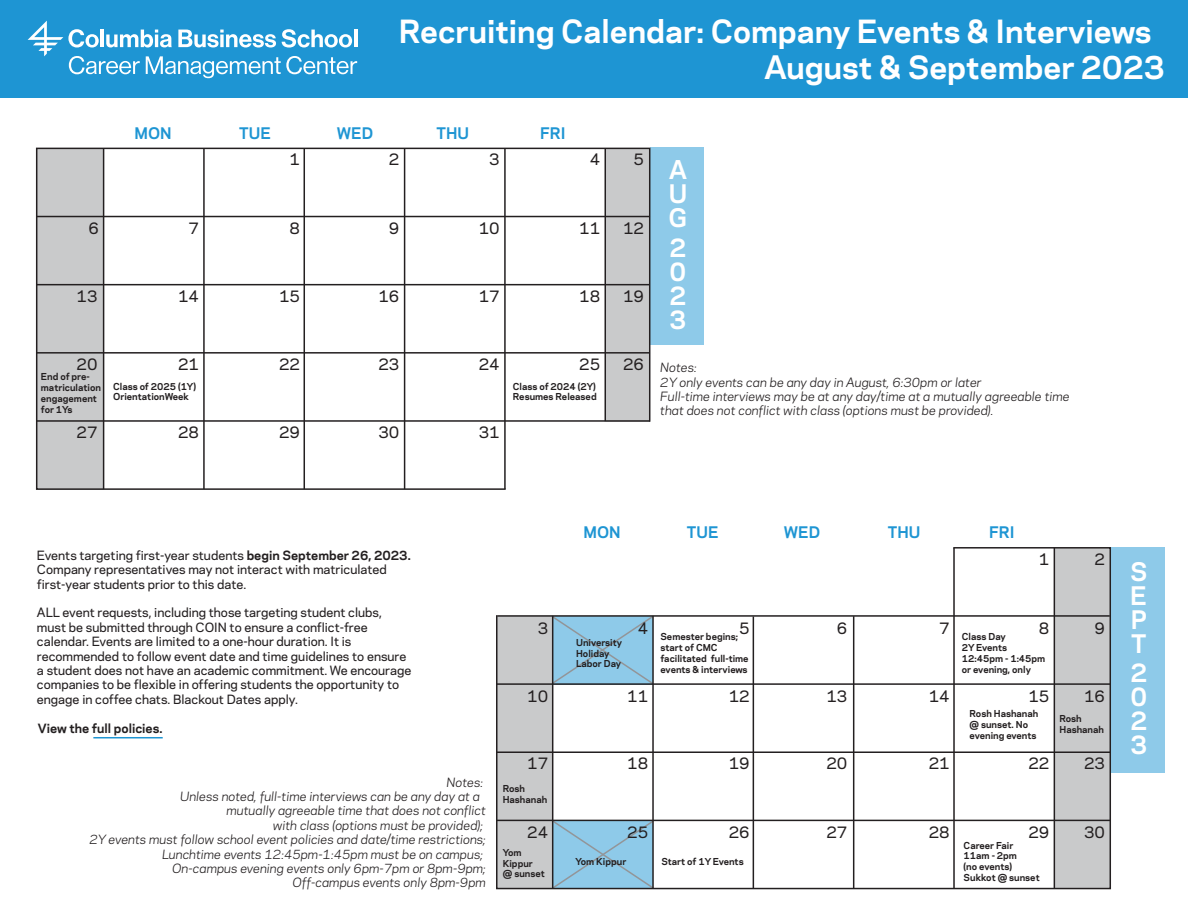
<style>
.page{position:relative;width:1188px;height:918px;background:#fff}
.page>*{position:absolute;margin:0;border:0;box-sizing:border-box;transform-origin:0 0}
.t1{font:700 30px/36px "Polaris";color:#fff}
.t2{font:700 24px/24px "Polaris";color:#fff;text-align:justify}
.t3{font:500 15px "Polaris";color:#231f20}
.t4{font:700 15px "Polaris";color:#1e95d3}
.t5{font:500 12px/14.4px "Polaris";color:#231f20}
.t6{font:italic 12px/14.4px "Polaris";color:#231f20}
.t7{font:700 12px "Polaris";color:#231f20}
.t8{font:700 9px/10.8px "Polaris";color:#231f20}
.s1{font-weight:700}
</style>
<div class="page">
<div style="left:0;top:0;width:1188px;height:97px;background:#1e95d3"></div>
<svg style="left:28px;top:21px;width:329px;height:57px"></svg>
<div style="left:650px;top:148px;width:54px;height:197px;background:#8ecae9"></div>
<svg style="left:496px;top:547px;width:615px;height:343px"></svg>
<hr style="left:497px;top:820px;width:613px;height:1px;background:#231f20">
<hr style="left:497px;top:751px;width:613px;height:2px;background:#231f20">
<hr style="left:496px;top:683px;width:614px;height:2px;background:#231f20">
<hr style="left:497px;top:615px;width:613px;height:2px;background:#231f20">
<hr style="left:1054px;top:548px;width:1px;height:341px;background:#231f20">
<hr style="left:953px;top:548px;width:2px;height:341px;background:#231f20">
<hr style="left:853px;top:616px;width:1px;height:273px;background:#231f20">
<hr style="left:753px;top:617px;width:1px;height:272px;background:#231f20">
<hr style="left:652px;top:616px;width:2px;height:273px;background:#231f20">
<hr style="left:552px;top:616px;width:1px;height:273px;background:#231f20">
<div style="left:1111px;top:547px;width:54px;height:226px;background:#8ecae9"></div>
<hr style="left:93px;top:737px;width:70px;height:1px;background:#1e95d3">
<svg style="left:35px;top:147px;width:616px;height:343px"></svg>
<hr style="left:37px;top:420px;width:613px;height:2px;background:#231f20">
<hr style="left:36px;top:352px;width:614px;height:2px;background:#231f20">
<hr style="left:36px;top:284px;width:614px;height:1px;background:#231f20">
<hr style="left:36px;top:216px;width:614px;height:1px;background:#231f20">
<hr style="left:605px;top:148px;width:1px;height:273px;background:#231f20">
<hr style="left:504px;top:148px;width:2px;height:341px;background:#231f20">
<hr style="left:404px;top:148px;width:1px;height:341px;background:#231f20">
<hr style="left:304px;top:148px;width:1px;height:341px;background:#231f20">
<hr style="left:203px;top:148px;width:2px;height:341px;background:#231f20">
<hr style="left:103px;top:148px;width:1px;height:341px;background:#231f20">
<h1 class="t1" style="left:765px;top:11px;width:402px;text-indent:-366px">Recruiting Calendar: Company Events &amp; Interviews<br>August &amp; September 2023</h1>
<p class="t4" style="left:134px;top:121px;width:39px">MON</p>
<p class="t4" style="left:239px;top:121px;width:33px">TUE</p>
<p class="t4" style="left:337px;top:121px;width:38px">WED</p>
<p class="t4" style="left:437px;top:121px;width:34px">THU</p>
<p class="t4" style="left:540px;top:121px;width:27px">FRI</p>
<p class="t3" style="left:290px;top:148px;width:12px">1</p>
<p class="t3" style="left:389px;top:148px;width:12px">2</p>
<p class="t3" style="left:489px;top:148px;width:12px">3</p>
<p class="t3" style="left:590px;top:148px;width:12px">4</p>
<p class="t3" style="left:634px;top:148px;width:12px">5</p>
<p class="t3" style="left:89px;top:217px;width:12px">6</p>
<p class="t3" style="left:623px;top:217px;width:22px">12</p>
<p class="t3" style="left:189px;top:217px;width:12px">7</p>
<p class="t3" style="left:290px;top:217px;width:12px">8</p>
<p class="t3" style="left:389px;top:217px;width:12px">9</p>
<p class="t3" style="left:479px;top:217px;width:22px">10</p>
<p class="t3" style="left:579px;top:217px;width:22px">11</p>
<p class="t3" style="left:77px;top:285px;width:22px">13</p>
<p class="t3" style="left:623px;top:285px;width:22px">19</p>
<p class="t3" style="left:178px;top:285px;width:23px">14</p>
<p class="t3" style="left:279px;top:285px;width:22px">15</p>
<p class="t3" style="left:378px;top:285px;width:22px">16</p>
<p class="t3" style="left:479px;top:285px;width:22px">17</p>
<p class="t3" style="left:579px;top:285px;width:22px">18</p>
<p class="t3" style="left:77px;top:353px;width:22px">20</p>
<p class="t3" style="left:623px;top:353px;width:22px">26</p>
<p class="t3" style="left:178px;top:353px;width:23px">21</p>
<p class="t3" style="left:279px;top:353px;width:22px">22</p>
<p class="t3" style="left:378px;top:353px;width:22px">23</p>
<p class="t3" style="left:479px;top:353px;width:22px">24</p>
<p class="t3" style="left:579px;top:353px;width:22px">25</p>
<p class="t8" style="left:41px;top:371px;width:62px">End of pre&shy;matriculation engagement for 1Ys</p>
<p class="t8" style="left:113px;top:380px;width:84px">Class of 2025 (1Y)<br>OrientationWeek</p>
<p class="t8" style="left:513px;top:380px;width:85px">Class of 2024 (2Y)<br>Resumes Released</p>
<p class="t3" style="left:77px;top:421px;width:22px">27</p>
<p class="t3" style="left:178px;top:421px;width:23px">28</p>
<p class="t3" style="left:279px;top:421px;width:22px">29</p>
<p class="t3" style="left:378px;top:421px;width:22px">30</p>
<p class="t3" style="left:479px;top:421px;width:22px">31</p>
<h2 class="t2" style="left:669px;top:157px;width:20px">A U G</h2>
<h2 class="t2" style="left:670px;top:234px;width:17px">2<br>0<br>2<br>3</h2>
<p class="t6" style="left:660px;top:360px;width:411px">Notes:<br>2Y only events can be any day in August, 6:30pm or later<br>Full-time interviews may be at any day/time at a mutually agreeable time that does not conflict with class (options must be provided).</p>
<p class="t5" style="left:37px;top:547px;width:375px">Events targeting first-year students <span class="s1">begin September 26, 2023.<br></span>Company representatives may not interact with matriculated first-year students prior to this date.</p>
<p class="t5" style="left:37px;top:605px;width:376px">ALL event requests, including those targeting student clubs, must be submitted through COIN to ensure a conflict-free calendar. Events are limited to a one-hour duration. It is recommended to follow event date and time guidelines to ensure a student does not have an academic commitment. We encourage companies to be flexible in offering students the opportunity to engage in coffee chats. Blackout Dates apply.</p>
<p class="t7" style="left:38px;top:719px;width:126px">View the full policies.</p>
<p class="t6" style="left:447px;top:774px;width:38px">Notes:</p>
<p class="t6" style="left:180px;top:789px;width:302px">Unless noted, full-time interviews can be any day at a</p>
<p class="t6" style="left:227px;top:803px;width:261px">mutually agreeable time that does not conflict</p>
<p class="t6" style="left:273px;top:817px;width:212px">with class (options must be provided);</p>
<p class="t6" style="left:89px;top:832px;width:398px">2Y events must follow school event policies and date/time restrictions;</p>
<p class="t6" style="left:162px;top:846px;width:322px">Lunchtime events 12:45pm-1:45pm must be on campus;</p>
<p class="t6" style="left:172px;top:861px;width:315px">On-campus evening events only 6pm-7pm or 8pm-9pm;</p>
<p class="t6" style="left:292px;top:875px;width:195px">Off-campus events only 8pm-9pm</p>
<p class="t4" style="left:584px;top:521px;width:39px">MON</p>
<p class="t4" style="left:687px;top:521px;width:33px">TUE</p>
<p class="t4" style="left:784px;top:521px;width:38px">WED</p>
<p class="t4" style="left:888px;top:521px;width:34px">THU</p>
<p class="t4" style="left:989px;top:521px;width:27px">FRI</p>
<p class="t3" style="left:1039px;top:548px;width:12px">1</p>
<p class="t3" style="left:1095px;top:548px;width:12px">2</p>
<p class="t3" style="left:538px;top:617px;width:12px">3</p>
<p class="t3" style="left:1095px;top:617px;width:12px">9</p>
<p class="t3" style="left:638px;top:617px;width:12px">4</p>
<p class="t3" style="left:739px;top:617px;width:12px">5</p>
<p class="t3" style="left:837px;top:617px;width:12px">6</p>
<p class="t3" style="left:939px;top:617px;width:12px">7</p>
<p class="t3" style="left:1039px;top:617px;width:12px">8</p>
<p class="t8" style="left:660px;top:631px;width:90px">Semester begins; start of CMC facilitated full-time events &amp; interviews</p>
<p class="t8" style="left:962px;top:631px;width:85px">Class Day<br>2Y Events<br>12:45pm - 1:45pm or evening, only</p>
<p class="t8" style="left:970px;top:708px;width:70px">Rosh Hashanah @ sunset. No evening events</p>
<p class="t8" style="left:1059px;top:713px;width:46px">Rosh<br>Hashanah</p>
<p class="t8" style="left:576px;top:636px;width:48px">University<br>Holiday<br>Labor Day</p>
<p class="t3" style="left:527px;top:685px;width:22px">10</p>
<p class="t3" style="left:1084px;top:685px;width:22px">16</p>
<p class="t3" style="left:627px;top:685px;width:22px">11</p>
<p class="t3" style="left:729px;top:685px;width:22px">12</p>
<p class="t3" style="left:826px;top:685px;width:22px">13</p>
<p class="t3" style="left:929px;top:685px;width:22px">14</p>
<p class="t3" style="left:1028px;top:685px;width:22px">15</p>
<p class="t3" style="left:527px;top:752px;width:22px">17</p>
<p class="t3" style="left:1084px;top:752px;width:22px">23</p>
<p class="t3" style="left:627px;top:752px;width:22px">18</p>
<p class="t3" style="left:729px;top:752px;width:22px">19</p>
<p class="t3" style="left:826px;top:752px;width:22px">20</p>
<p class="t3" style="left:929px;top:752px;width:22px">21</p>
<p class="t3" style="left:1028px;top:752px;width:22px">22</p>
<p class="t8" style="left:503px;top:782px;width:46px">Rosh<br>Hashanah</p>
<p class="t3" style="left:527px;top:821px;width:22px">24</p>
<p class="t3" style="left:1084px;top:821px;width:22px">30</p>
<p class="t3" style="left:627px;top:821px;width:22px">25</p>
<p class="t3" style="left:729px;top:821px;width:22px">26</p>
<p class="t3" style="left:826px;top:821px;width:22px">27</p>
<p class="t3" style="left:929px;top:821px;width:22px">28</p>
<p class="t3" style="left:1028px;top:821px;width:22px">29</p>
<p class="t8" style="left:503px;top:846px;width:44px">Yom<br>Kippur<br>@ sunset</p>
<p class="t8" style="left:576px;top:855px;width:52px">Yom Kippur</p>
<p class="t8" style="left:661px;top:855px;width:84px">Start of 1Y Events</p>
<p class="t8" style="left:964px;top:839px;width:78px">Career Fair<br>11am - 2pm<br>(no events)<br>Sukkot @ sunset</p>
<h2 class="t2" style="left:1130px;top:558px;width:18px">S E P T</h2>
<h2 class="t2" style="left:1130px;top:659px;width:17px">2<br>0<br>2<br>3</h2>
</div>
